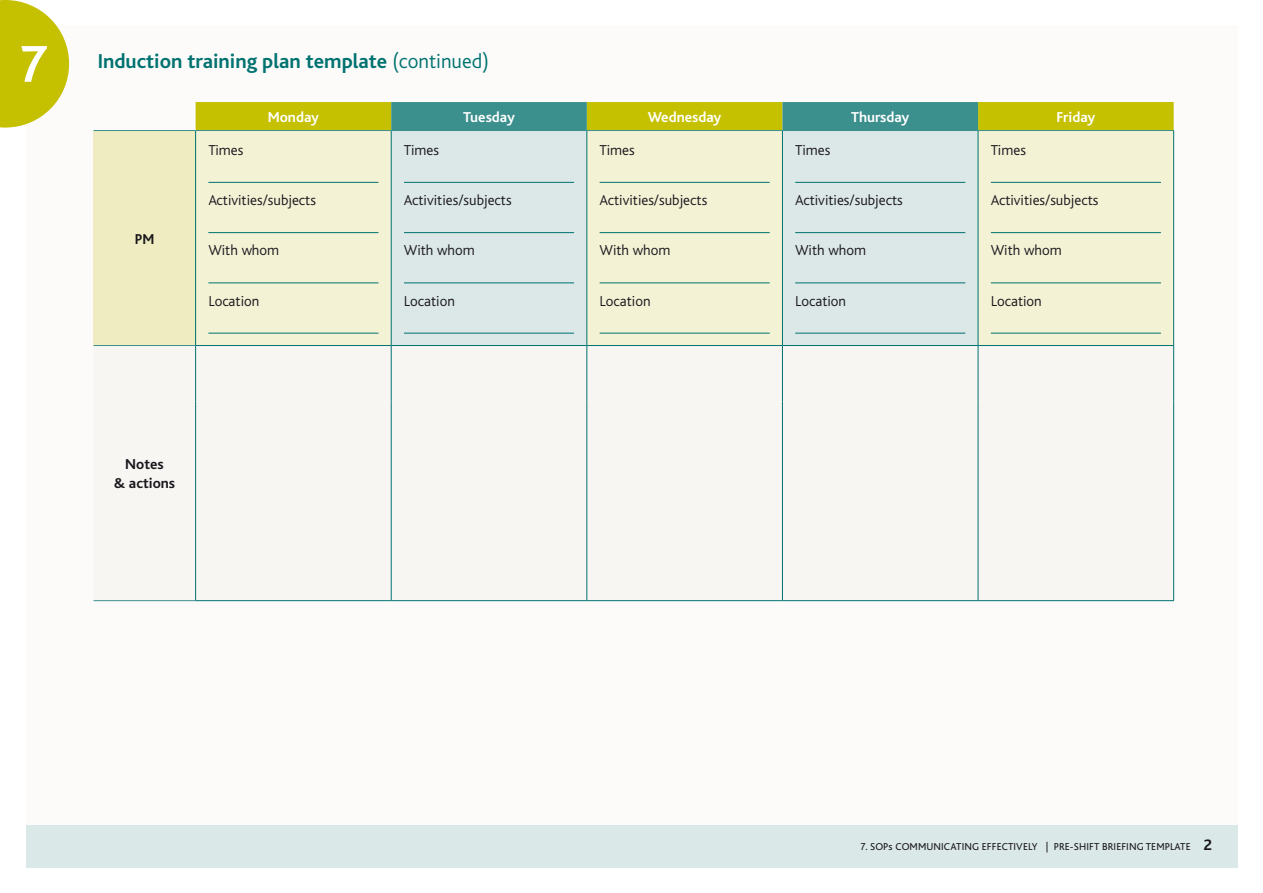
<style>
.page{position:relative;width:1263px;height:893px;background:#fff}
.page>*{position:absolute;margin:0;border:0;box-sizing:border-box;transform-origin:0 0}
.t1{font:700 54px "Bliss";color:#fff}
.t2{font:700 21px "Bliss";color:#00726f}
.Body_0-0{font:300 15px "Bliss";color:#1a171c}
.Body_0-0-2{font:700 15px "Bliss";color:#fff}
.body{font:700 15px/18.8px "Bliss";color:#1a171c;text-align:center}
.t3{font:10.5px "Bliss";letter-spacing:.01em;color:#1a171c}
.s1{font-weight:300}
.s2{font-weight:700;font-size:15.9px}
</style>
<div class="page">
<div style="left:26px;top:26px;width:1211px;height:841px;background:#fcfbfa"></div>
<div style="left:26px;top:825px;width:1211px;height:42px;background:#dae8e8"></div>
<svg style="left:196px;top:102px;width:978px;height:28px;background:#8dac39"></svg>
<div style="left:94px;top:131px;width:102px;height:214px;background:#eeecc0"></div>
<div style="left:196px;top:131px;width:977px;height:214px;background:#f3f2d5"></div>
<svg style="left:392px;top:131px;width:586px;height:214px;background:#e1eae0"></svg>
<svg style="left:196px;top:346px;width:977px;height:254px"></svg>
<hr style="left:195px;top:345px;width:196px;height:1px;background:#00726f">
<hr style="left:195px;top:346px;width:1px;height:56px;background:#00726f">
<hr style="left:391px;top:345px;width:196px;height:1px;background:#00726f">
<hr style="left:391px;top:346px;width:1px;height:56px;background:#00726f">
<hr style="left:587px;top:345px;width:195px;height:1px;background:#00726f">
<hr style="left:586px;top:346px;width:1px;height:56px;background:#00726f">
<hr style="left:782px;top:345px;width:196px;height:1px;background:#00726f">
<hr style="left:782px;top:346px;width:1px;height:56px;background:#00726f">
<hr style="left:978px;top:345px;width:196px;height:1px;background:#00726f">
<hr style="left:978px;top:346px;width:1px;height:56px;background:#00726f">
<hr style="left:1173px;top:346px;width:1px;height:56px;background:#00726f">
<hr style="left:195px;top:402px;width:1px;height:198px;background:#00726f">
<hr style="left:391px;top:402px;width:1px;height:198px;background:#00726f">
<hr style="left:586px;top:402px;width:1px;height:198px;background:#00726f">
<hr style="left:782px;top:402px;width:1px;height:198px;background:#00726f">
<hr style="left:978px;top:402px;width:1px;height:198px;background:#00726f">
<hr style="left:1173px;top:402px;width:1px;height:198px;background:#00726f">
<hr style="left:195px;top:600px;width:196px;height:1px;background:#00726f">
<hr style="left:391px;top:600px;width:196px;height:1px;background:#00726f">
<hr style="left:587px;top:600px;width:195px;height:1px;background:#00726f">
<hr style="left:782px;top:600px;width:196px;height:1px;background:#00726f">
<hr style="left:978px;top:600px;width:196px;height:1px;background:#00726f">
<hr style="left:94px;top:130px;width:102px;height:1px;background:#3b8f8d">
<hr style="left:196px;top:130px;width:195px;height:1px;background:#3b8f8d">
<hr style="left:391px;top:130px;width:196px;height:1px;background:#3b8f8d">
<hr style="left:587px;top:130px;width:195px;height:1px;background:#3b8f8d">
<hr style="left:782px;top:130px;width:196px;height:1px;background:#3b8f8d">
<hr style="left:978px;top:130px;width:196px;height:1px;background:#3b8f8d">
<hr style="left:94px;top:600px;width:101px;height:1px;background:#3b8f8d">
<hr style="left:94px;top:345px;width:101px;height:1px;background:#3b8f8d">
<hr style="left:195px;top:131px;width:1px;height:214px;background:#00726f">
<hr style="left:391px;top:131px;width:1px;height:214px;background:#00726f">
<hr style="left:586px;top:131px;width:1px;height:214px;background:#00726f">
<hr style="left:782px;top:131px;width:1px;height:214px;background:#00726f">
<hr style="left:978px;top:131px;width:1px;height:214px;background:#00726f">
<hr style="left:1173px;top:131px;width:1px;height:214px;background:#00726f">
<hr style="left:208px;top:182px;width:170px;height:1px;background:#00726f">
<hr style="left:208px;top:232px;width:170px;height:1px;background:#00726f">
<hr style="left:208px;top:282px;width:170px;height:1px;background:#00726f">
<hr style="left:208px;top:333px;width:170px;height:1px;background:#00726f">
<hr style="left:404px;top:182px;width:170px;height:1px;background:#00726f">
<hr style="left:404px;top:232px;width:170px;height:1px;background:#00726f">
<hr style="left:404px;top:282px;width:170px;height:1px;background:#00726f">
<hr style="left:404px;top:333px;width:170px;height:1px;background:#00726f">
<hr style="left:600px;top:182px;width:170px;height:1px;background:#00726f">
<hr style="left:600px;top:232px;width:170px;height:1px;background:#00726f">
<hr style="left:600px;top:282px;width:170px;height:1px;background:#00726f">
<hr style="left:600px;top:333px;width:170px;height:1px;background:#00726f">
<hr style="left:795px;top:182px;width:170px;height:1px;background:#00726f">
<hr style="left:795px;top:232px;width:170px;height:1px;background:#00726f">
<hr style="left:795px;top:282px;width:170px;height:1px;background:#00726f">
<hr style="left:795px;top:333px;width:170px;height:1px;background:#00726f">
<hr style="left:991px;top:182px;width:170px;height:1px;background:#00726f">
<hr style="left:991px;top:232px;width:170px;height:1px;background:#00726f">
<hr style="left:991px;top:282px;width:170px;height:1px;background:#00726f">
<hr style="left:991px;top:333px;width:170px;height:1px;background:#00726f">
<svg style="left:0;top:0;width:69px;height:128px"></svg>
<h1 class="t1" style="left:18px;top:36px;width:31px">7</h1>
<h2 class="t2" style="left:98px;top:50px;width:392px">Induction training plan template <span class="s1">(continued)</span></h2>
<p class="Body_0-0-2" style="left:268px;top:109px;width:53px">Monday</p>
<p class="Body_0-0-2" style="left:463px;top:109px;width:53px">Tuesday</p>
<p class="Body_0-0-2" style="left:648px;top:109px;width:75px">Wednesday</p>
<p class="Body_0-0-2" style="left:851px;top:109px;width:60px">Thursday</p>
<p class="Body_0-0-2" style="left:1056px;top:109px;width:40px">Friday</p>
<p class="body" style="left:135px;top:230px;width:21px">PM</p>
<p class="Body_0-0" style="left:208px;top:142px;width:37px">Times</p>
<p class="Body_0-0" style="left:208px;top:192px;width:109px">Activities/subjects</p>
<p class="Body_0-0" style="left:208px;top:242px;width:72px">With whom</p>
<p class="Body_0-0" style="left:208px;top:293px;width:52px">Location</p>
<p class="Body_0-0" style="left:404px;top:142px;width:37px">Times</p>
<p class="Body_0-0" style="left:404px;top:192px;width:109px">Activities/subjects</p>
<p class="Body_0-0" style="left:404px;top:242px;width:72px">With whom</p>
<p class="Body_0-0" style="left:404px;top:293px;width:52px">Location</p>
<p class="Body_0-0" style="left:600px;top:142px;width:37px">Times</p>
<p class="Body_0-0" style="left:600px;top:192px;width:109px">Activities/subjects</p>
<p class="Body_0-0" style="left:600px;top:242px;width:72px">With whom</p>
<p class="Body_0-0" style="left:600px;top:293px;width:52px">Location</p>
<p class="Body_0-0" style="left:795px;top:142px;width:37px">Times</p>
<p class="Body_0-0" style="left:795px;top:192px;width:109px">Activities/subjects</p>
<p class="Body_0-0" style="left:795px;top:242px;width:72px">With whom</p>
<p class="Body_0-0" style="left:795px;top:293px;width:52px">Location</p>
<p class="Body_0-0" style="left:991px;top:142px;width:37px">Times</p>
<p class="Body_0-0" style="left:991px;top:192px;width:109px">Activities/subjects</p>
<p class="Body_0-0" style="left:991px;top:242px;width:72px">With whom</p>
<p class="Body_0-0" style="left:991px;top:293px;width:52px">Location</p>
<p class="body" style="left:114px;top:455px;width:63px">Notes<br>&amp; actions</p>
<p class="t3" style="left:860px;top:841px;width:354px">7. SOPs COMMUNICATING EFFECTIVELY | PRE-SHIFT BRIEFING TEMPLATE <span class="s2">2</span></p>
</div>
